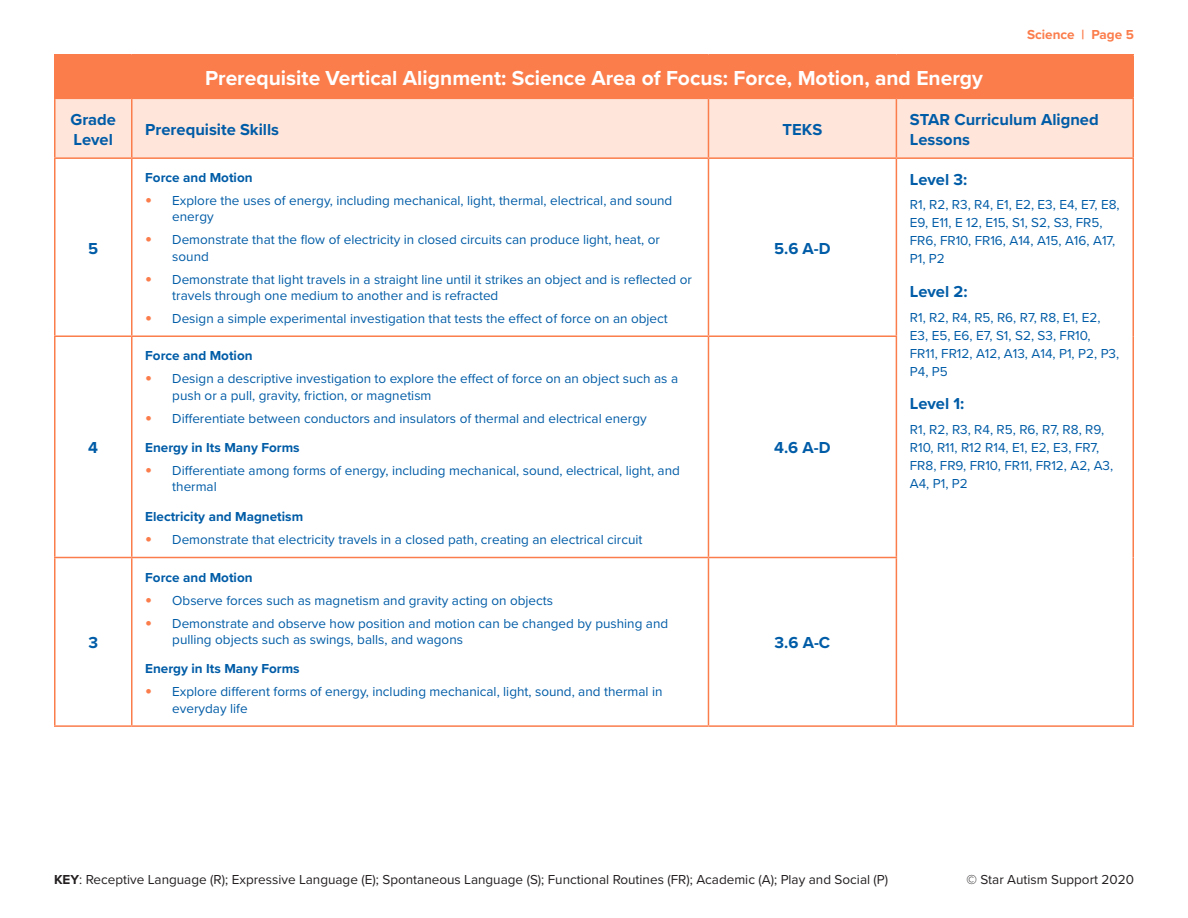
<style>
.page{position:relative;width:1188px;height:918px;background:#fff}
.page>*{position:absolute;margin:0;border:0;box-sizing:border-box;transform-origin:0 0}
.Table_Header{font:700 21px "Proxima Nova";color:#fff}
.Table_Subheader{font:700 16.5px/19.8px "Proxima Nova";color:#005ca7}
.Grade_Level_and_TEKS{font:700 16.5px "Proxima Nova";color:#005ca7}
.Aligned_Lessons_-_He{font:700 16.5px "Proxima Nova";color:#005ca7}
.Aligned_Lessons_-_Bo{font:13.5px/18px "Proxima Nova";color:#005ca7}
.t1{font:13.5px "Proxima Nova";color:#231f20}
.Aligned_Lessons_-_He-2{font:700 13.5px "Proxima Nova";color:#005ca7}
.t2{font:700 13.5px "Proxima Nova";color:#fb7d4c}
.s1{font-weight:700;font-size:19.5px;color:#fb7d4c}
.s2{font-weight:700}
</style>
<div class="page">
<div style="left:55px;top:55px;width:1078px;height:43px;background:#fb7d4c"></div>
<div style="left:56px;top:99px;width:1076px;height:58px;background:#ffe5da"></div>
<hr style="left:54px;top:99px;width:2px;height:58px;background:#fb7d4c">
<hr style="left:131px;top:99px;width:2px;height:58px;background:#fb7d4c">
<hr style="left:708px;top:99px;width:1px;height:58px;background:#fb7d4c">
<hr style="left:896px;top:99px;width:1px;height:58px;background:#fb7d4c">
<hr style="left:1132px;top:99px;width:2px;height:58px;background:#fb7d4c">
<hr style="left:54px;top:157px;width:78px;height:2px;background:#fb7d4c">
<hr style="left:54px;top:159px;width:2px;height:176px;background:#fb7d4c">
<hr style="left:132px;top:157px;width:576px;height:2px;background:#fb7d4c">
<hr style="left:131px;top:159px;width:2px;height:176px;background:#fb7d4c">
<hr style="left:708px;top:157px;width:188px;height:2px;background:#fb7d4c">
<hr style="left:708px;top:159px;width:1px;height:176px;background:#fb7d4c">
<hr style="left:896px;top:157px;width:238px;height:2px;background:#fb7d4c">
<hr style="left:896px;top:159px;width:1px;height:176px;background:#fb7d4c">
<hr style="left:1132px;top:159px;width:2px;height:177px;background:#fb7d4c">
<hr style="left:54px;top:335px;width:78px;height:2px;background:#fb7d4c">
<hr style="left:54px;top:337px;width:2px;height:220px;background:#fb7d4c">
<hr style="left:132px;top:335px;width:576px;height:2px;background:#fb7d4c">
<hr style="left:131px;top:337px;width:2px;height:220px;background:#fb7d4c">
<hr style="left:708px;top:335px;width:189px;height:2px;background:#fb7d4c">
<hr style="left:708px;top:337px;width:1px;height:220px;background:#fb7d4c">
<hr style="left:896px;top:337px;width:1px;height:220px;background:#fb7d4c">
<hr style="left:1132px;top:336px;width:2px;height:222px;background:#fb7d4c">
<hr style="left:54px;top:557px;width:78px;height:1px;background:#fb7d4c">
<hr style="left:54px;top:558px;width:2px;height:167px;background:#fb7d4c">
<hr style="left:132px;top:557px;width:576px;height:1px;background:#fb7d4c">
<hr style="left:131px;top:558px;width:2px;height:167px;background:#fb7d4c">
<hr style="left:708px;top:557px;width:189px;height:1px;background:#fb7d4c">
<hr style="left:708px;top:558px;width:1px;height:167px;background:#fb7d4c">
<hr style="left:896px;top:558px;width:1px;height:167px;background:#fb7d4c">
<hr style="left:1132px;top:558px;width:2px;height:167px;background:#fb7d4c">
<hr style="left:54px;top:725px;width:78px;height:2px;background:#fb7d4c">
<hr style="left:132px;top:725px;width:576px;height:2px;background:#fb7d4c">
<hr style="left:708px;top:725px;width:188px;height:2px;background:#fb7d4c">
<hr style="left:896px;top:725px;width:238px;height:2px;background:#fb7d4c">
<hr style="left:54px;top:54px;width:78px;height:2px;background:#fb7d4c">
<hr style="left:54px;top:55px;width:2px;height:43px;background:#fb7d4c">
<hr style="left:132px;top:54px;width:576px;height:2px;background:#fb7d4c">
<hr style="left:708px;top:54px;width:188px;height:2px;background:#fb7d4c">
<hr style="left:896px;top:54px;width:238px;height:2px;background:#fb7d4c">
<hr style="left:1132px;top:55px;width:2px;height:43px;background:#fb7d4c">
<hr style="left:54px;top:98px;width:78px;height:1px;background:#fb7d4c">
<hr style="left:132px;top:98px;width:576px;height:1px;background:#fb7d4c">
<hr style="left:708px;top:98px;width:188px;height:1px;background:#fb7d4c">
<hr style="left:896px;top:98px;width:238px;height:1px;background:#fb7d4c">
<p class="Table_Header" style="left:205px;top:62px;width:779px">Prerequisite Vertical Alignment: Science Area of Focus: Force, Motion, and Energy</p>
<p class="t2" style="left:1027px;top:24px;width:108px">Science | Page 5</p>
<p class="Table_Subheader" style="left:70px;top:109px;width:47px">Grade<br>Level</p>
<p class="Table_Subheader" style="left:145px;top:119px;width:135px">Prerequisite Skills</p>
<p class="Table_Subheader" style="left:783px;top:119px;width:41px">TEKS</p>
<p class="Table_Subheader" style="left:910px;top:109px;width:190px">STAR Curriculum Aligned<br>Lessons</p>
<p class="Grade_Level_and_TEKS" style="left:88px;top:236px;width:12px">5</p>
<p class="Grade_Level_and_TEKS" style="left:88px;top:436px;width:11px">4</p>
<p class="Aligned_Lessons_-_He-2" style="left:145px;top:168px;width:109px">Force and Motion</p>
<p class="Aligned_Lessons_-_Bo" style="left:172px;top:192px;width:502px;line-height:16.2px;text-indent:-27px"><span class="s1">•</span> Explore the uses of energy, including mechanical, light, thermal, electrical, and sound energy</p>
<p class="Aligned_Lessons_-_Bo" style="left:172px;top:231px;width:489px;line-height:16.2px;text-indent:-27px"><span class="s1">•</span> Demonstrate that the flow of electricity in closed circuits can produce light, heat, or sound</p>
<p class="Aligned_Lessons_-_Bo" style="left:172px;top:270px;width:521px;line-height:16.2px;text-indent:-27px"><span class="s1">•</span> Demonstrate that light travels in a straight line until it strikes an object and is reflected or travels through one medium to another and is refracted</p>
<p class="Aligned_Lessons_-_Bo" style="left:145px;top:309px;width:524px"><span class="s1">•</span> Design a simple experimental investigation that tests the effect of force on an object</p>
<p class="Aligned_Lessons_-_He-2" style="left:145px;top:346px;width:109px">Force and Motion</p>
<p class="Aligned_Lessons_-_Bo" style="left:172px;top:370px;width:507px;line-height:16.2px;text-indent:-27px"><span class="s1">•</span> Design a descriptive investigation to explore the effect of force on an object such as a push or a pull, gravity, friction, or magnetism</p>
<p class="Aligned_Lessons_-_Bo" style="left:145px;top:408px;width:503px"><span class="s1">•</span> Differentiate between conductors and insulators of thermal and electrical energy</p>
<p class="Aligned_Lessons_-_He-2" style="left:145px;top:438px;width:156px">Energy in Its Many Forms</p>
<p class="Aligned_Lessons_-_Bo" style="left:172px;top:462px;width:509px;line-height:16.2px;text-indent:-27px"><span class="s1">•</span> Differentiate among forms of energy, including mechanical, sound, electrical, light, and thermal</p>
<p class="Aligned_Lessons_-_He-2" style="left:145px;top:506px;width:159px">Electricity and Magnetism</p>
<p class="Aligned_Lessons_-_Bo" style="left:145px;top:530px;width:499px"><span class="s1">•</span> Demonstrate that electricity travels in a closed path, creating an electrical circuit</p>
<p class="Grade_Level_and_TEKS" style="left:774px;top:236px;width:58px">5.6 A-D</p>
<p class="Grade_Level_and_TEKS" style="left:774px;top:436px;width:58px">4.6 A-D</p>
<p class="Aligned_Lessons_-_He" style="left:910px;top:167px;width:59px">Level 3:</p>
<p class="Aligned_Lessons_-_Bo" style="left:910px;top:195px;width:211px">R1, R2, R3, R4, E1, E2, E3, E4, E7, E8,<br>E9, E11, E 12, E15, S1, S2, S3, FR5,<br>FR6, FR10, FR16, A14, A15, A16, A17,<br>P1, P2</p>
<p class="Aligned_Lessons_-_He" style="left:910px;top:279px;width:59px">Level 2:</p>
<p class="Aligned_Lessons_-_Bo" style="left:910px;top:307px;width:211px">R1, R2, R4, R5, R6, R7, R8, E1, E2,<br>E3, E5, E6, E7, S1, S2, S3, FR10,<br>FR11, FR12, A12, A13, A14, P1, P2, P3,<br>P4, P5</p>
<p class="Aligned_Lessons_-_He" style="left:910px;top:391px;width:56px">Level 1:</p>
<p class="Aligned_Lessons_-_Bo" style="left:910px;top:419px;width:205px">R1, R2, R3, R4, R5, R6, R7, R8, R9,<br>R10, R11, R12 R14, E1, E2, E3, FR7,<br>FR8, FR9, FR10, FR11, FR12, A2, A3,<br>A4, P1, P2</p>
<p class="Grade_Level_and_TEKS" style="left:88px;top:631px;width:11px">3</p>
<p class="Aligned_Lessons_-_He-2" style="left:145px;top:567px;width:109px">Force and Motion</p>
<p class="Aligned_Lessons_-_Bo" style="left:145px;top:591px;width:409px"><span class="s1">•</span> Observe forces such as magnetism and gravity acting on objects</p>
<p class="Aligned_Lessons_-_Bo" style="left:172px;top:614px;width:498px;line-height:16.2px;text-indent:-27px"><span class="s1">•</span> Demonstrate and observe how position and motion can be changed by pushing and pulling objects such as swings, balls, and wagons</p>
<p class="Aligned_Lessons_-_He-2" style="left:145px;top:659px;width:156px">Energy in Its Many Forms</p>
<p class="Aligned_Lessons_-_Bo" style="left:172px;top:683px;width:492px;line-height:16.2px;text-indent:-27px"><span class="s1">•</span> Explore different forms of energy, including mechanical, light, sound, and thermal in everyday life</p>
<p class="Grade_Level_and_TEKS" style="left:775px;top:631px;width:57px">3.6 A-C</p>
<p class="t1" style="left:54px;top:870px;width:836px"><span class="s2">KEY</span>: Receptive Language (R); Expressive Language (E); Spontaneous Language (S); Functional Routines (FR); Academic (A); Play and Social (P)</p>
<p class="t1" style="left:967px;top:870px;width:169px">© Star Autism Support 2020</p>
</div>
